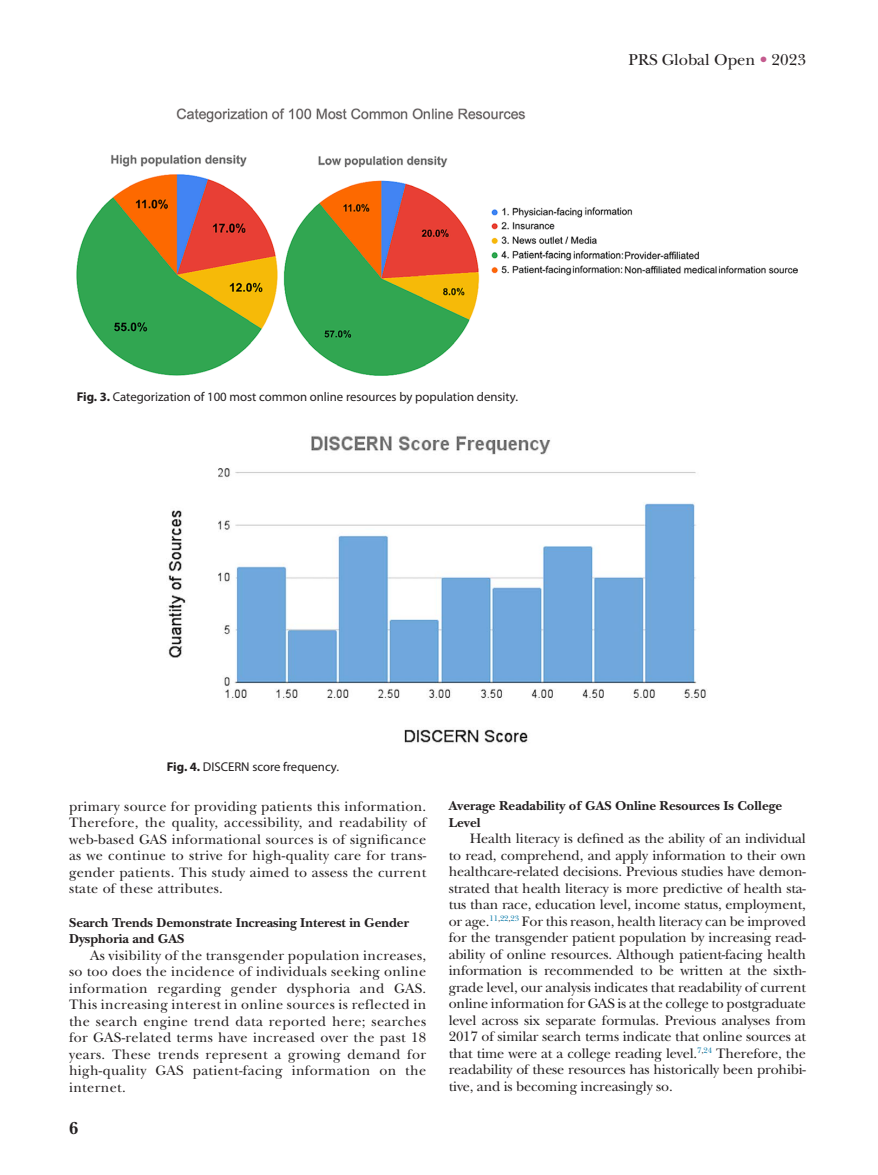
<style>
.page{position:relative;width:878px;height:1175px;background:#fff}
.page>*{position:absolute;margin:0;border:0;box-sizing:border-box;transform-origin:0 0}
.t1{font:700 18px "New Baskerville Std";color:#231f20}
.t2{font:16.5px "New Baskerville Std";color:#231f20}
.t3{font:14.25px/16.5px "New Baskerville Std";letter-spacing:.02em;color:#231f20;text-align:justify}
.t4{font:700 13.5px/16.5px "New Baskerville Std";color:#231f20}
.t5{font:12.75px "Myriad Pro";color:#231f20}
.s1{color:#c45b8e}
.s2{font-weight:700}
</style>
<div class="page">
<img style="left:77px;top:108px;width:720px;height:267px">
<img style="left:168px;top:435px;width:538px;height:308px">
<p class="t2" style="left:628px;top:50px;width:179px">PRS Global Open <span class="s1">•</span> 2023</p>
<p class="t5" style="left:77px;top:389px;width:443px"><span class="s2">Fig. 3.</span> Categorization of 100 most common online resources by population density.</p>
<p class="t5" style="left:167px;top:759px;width:62px"><span class="s2">Fig. 4.</span> DISCERN</p>
<p class="t5" style="left:252px;top:759px;width:88px">score frequency.</p>
<p class="t3" style="left:69px;top:798px;width:359px">primary source for providing patients this information.<br>Therefore, the quality, accessibility, and readability of web-based GAS informational sources is of significance as we continue to strive for high-quality care for trans&shy;gender patients. This study aimed to assess the current state of these attributes.</p>
<p class="t4" style="left:69px;top:914px;width:341px">Search Trends Demonstrate Increasing Interest in Gender<br>Dysphoria and GAS</p>
<p class="t3" style="left:69px;top:946px;width:359px;text-indent:21px">As visibility of the transgender population increases, so too does the incidence of individuals seeking online information regarding gender dysphoria and GAS.<br>This increasing interest in online sources is reflected in the search engine trend data reported here; searches for GAS-related terms have increased over the past 18 years. These trends represent a growing demand for high-quality GAS patient-facing information on the internet.</p>
<p class="t1" style="left:69px;top:1118px;width:11px">6</p>
<p class="t4" style="left:448px;top:797px;width:335px">Average Readability of GAS Online Resources Is College<br>Level</p>
<p class="t3" style="left:448px;top:830px;width:359px;text-indent:21px">Health literacy is defined as the ability of an individual to read, comprehend, and apply information to their own healthcare-related decisions. Previous studies have demon&shy;strated that health literacy is more predictive of health sta&shy;tus than race, education level, income status, employment, or age.<sup>11</sup><sup>,</sup><sup>22</sup><sup>,</sup><sup>23</sup> For this reason, health literacy can be improved for the transgender patient population by increasing read&shy;ability of online resources. Although patient-facing health information is recommended to be written at the sixth&shy;grade level, our analysis indicates that readability of current online information for GAS is at the college to postgraduate level across six separate formulas. Previous analyses from 2017 of similar search terms indicate that online sources at that time were at a college reading level.<sup>7</sup><sup>,</sup><sup>24</sup> Therefore, the readability of these resources has historically been prohibi&shy;tive, and is becoming increasingly so.</p>
</div>
